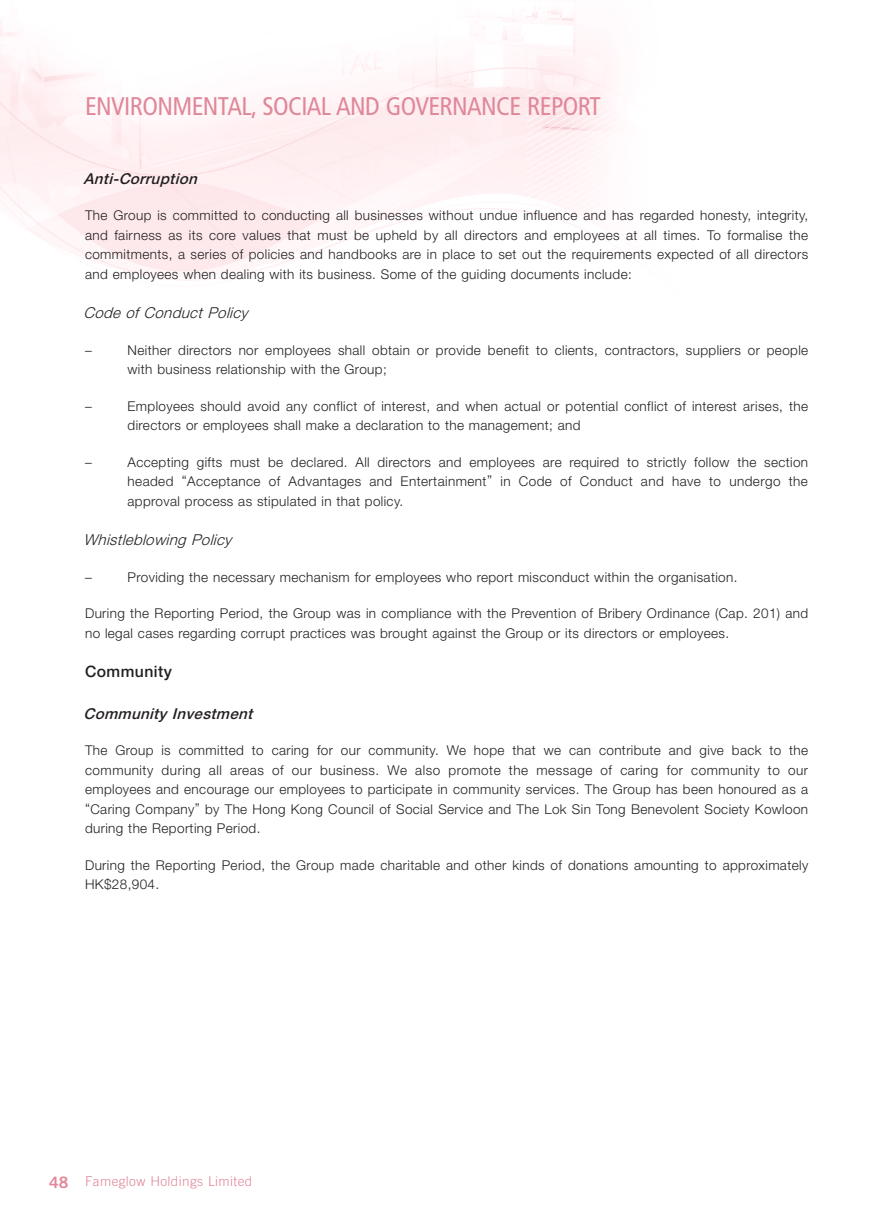
<style>
.page{position:relative;width:893px;height:1212px;background:#fff}
.page>*{position:absolute;margin:0;border:0;box-sizing:border-box;transform-origin:0 0}
.t1{font:condensed 25.5px "Frutiger LT Std";letter-spacing:-.025em;color:#e08798}
.t2{font:500 15.75px "Helvetica Neue LT Std";letter-spacing:.03em;color:#231f20}
.t3{font:15.75px "Trade Gothic LT Std Bd 2";color:#e08798}
.t4{font:italic 300 15px "Helvetica Neue LT Std";color:#231f20}
.t5{font:italic 500 15px "Helvetica Neue LT Std";color:#231f20}
.t6{font:300 13.5px/19.5px "Helvetica Neue LT Std";letter-spacing:.03em;color:#231f20}
.t7{font:300 13.5px "Trade Gothic LT Std";letter-spacing:.03em;color:#e08798}
</style>
<div class="page">
<img style="left:0;top:7px;width:617px;height:274px">
<h1 class="t1" style="left:85px;top:91px;width:517px">ENVIRONMENTAL, SOCIAL AND GOVERNANCE REPORT</h1>
<p class="t5" style="left:83px;top:169px;width:119px">Anti-Corruption</p>
<p class="t6" style="left:85px;top:205px;width:725px;text-align:justify">The Group is committed to conducting all businesses without undue influence and has regarded honesty, integrity, and fairness as its core values that must be upheld by all directors and employees at all times. To formalise the commitments, a series of policies and handbooks are in place to set out the requirements expected of all directors and employees when dealing with its business. Some of the guiding documents include:</p>
<p class="t4" style="left:83px;top:303px;width:166px">Code ofConductPolicy</p>
<p class="t6" style="left:85px;top:340px;width:8px">–</p>
<p class="t6" style="left:128px;top:340px;width:682px">Neither directors nor employees shall obtain or provide benefit to clients, contractors, suppliers or people with business relationship with the Group;</p>
<p class="t6" style="left:85px;top:396px;width:8px">–</p>
<p class="t6" style="left:128px;top:396px;width:682px">Employees should avoid any conflict of interest, and when actual or potential conflict of interest arises, the directors or employees shall make a declaration to the management; and</p>
<p class="t6" style="left:85px;top:452px;width:8px">–</p>
<p class="t6" style="left:128px;top:452px;width:682px;text-align:justify">Accepting gifts must be declared. All directors and employees are required to strictly follow the section headed “Acceptance of Advantages and Entertainment” in Code of Conduct and have to undergo the approval process as stipulated in that policy.</p>
<p class="t4" style="left:83px;top:531px;width:149px">Whistleblowing Policy</p>
<p class="t6" style="left:85px;top:567px;width:8px">–</p>
<p class="t6" style="left:128px;top:567px;width:611px">Providing the necessary mechanism for employees who report misconduct within the organisation.</p>
<p class="t6" style="left:85px;top:603px;width:725px">During the Reporting Period, the Group was in compliance with the Prevention of Bribery Ordinance (Cap. 201) and no legal cases regarding corrupt practices was brought against the Group or its directors or employees.</p>
<p class="t2" style="left:85px;top:662px;width:88px">Community</p>
<p class="t5" style="left:83px;top:704px;width:175px">Community Investment</p>
<p class="t6" style="left:85px;top:740px;width:725px;text-align:justify">The Group is committed to caring for our community. We hope that we can contribute and give back to the community during all areas of our business. We also promote the message of caring for community to our employees and encourage our employees to participate in community services. The Group has been honoured as a “Caring Company” by The Hong Kong Council of Social Service and The Lok Sin Tong Benevolent Society Kowloon during the Reporting Period.</p>
<p class="t6" style="left:85px;top:855px;width:725px">During the Reporting Period, the Group made charitable and other kinds of donations amounting to approximately<br>HK$28,904.</p>
<p class="t3" style="left:49px;top:1172px;width:21px">48</p>
<p class="t7" style="left:85px;top:1173px;width:169px">Fameglow Holdings Limited</p>
</div>
